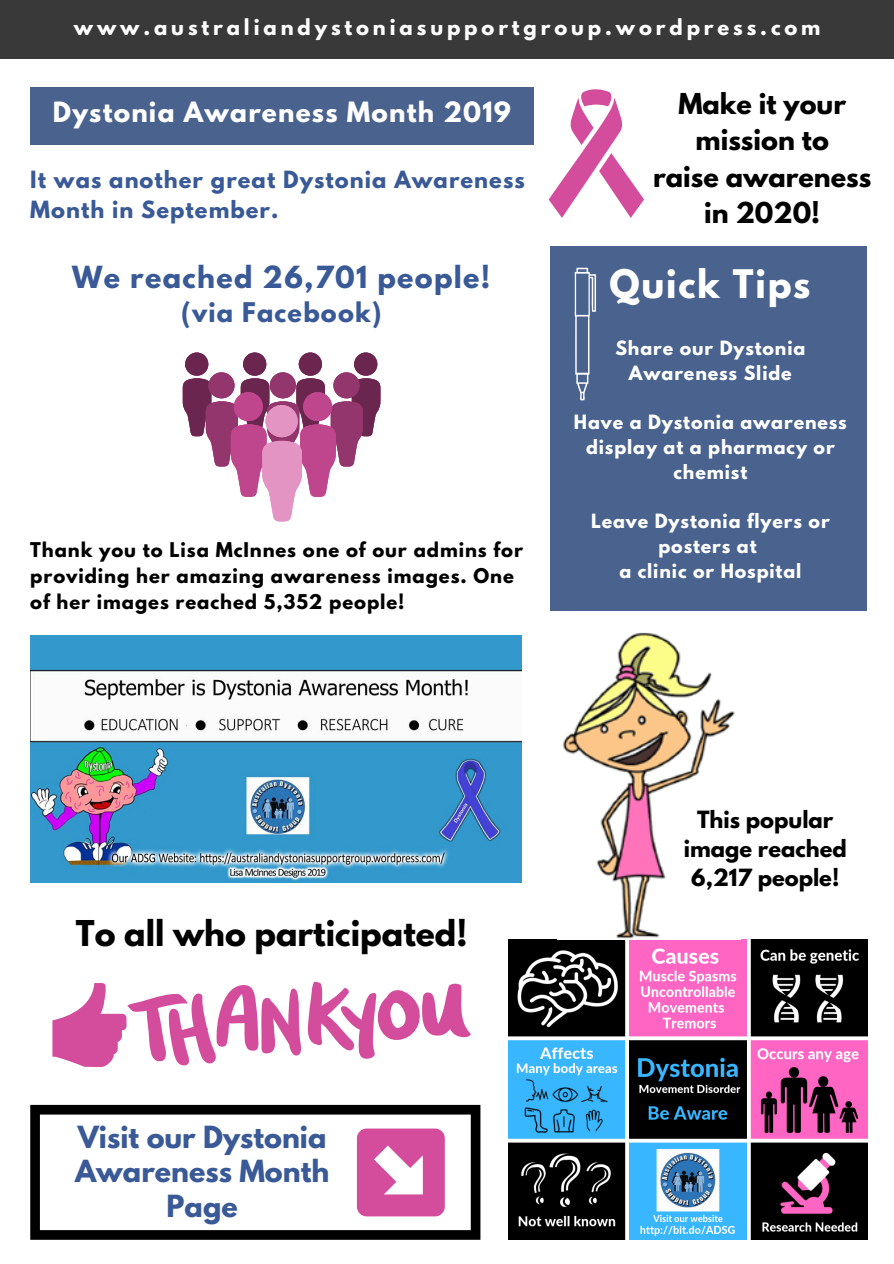
<style>
.page{position:relative;width:894px;height:1264px;background:#fff}
.page>*{position:absolute;margin:0;border:0;box-sizing:border-box;transform-origin:0 0}
.t1{font:700 34.95px "League Spartan";letter-spacing:.05em;color:#fff}
.t2{font:700 31.5px "League Spartan";color:#000}
.t3{font:700 27px/34.2px "League Spartan";color:#395a97;text-align:center}
.t4{font:700 27px "League Spartan";letter-spacing:.05em;color:#395a97}
.t5{font:700 25.5px/36.2px "League Spartan";color:#000;text-align:center}
.t6{font:700 24.75px "League Spartan";letter-spacing:.05em;color:#fff}
.t7{font:700 24px "League Spartan";letter-spacing:.05em;color:#395a97}
.t8{font:700 21px/29.2px "League Spartan";letter-spacing:.05em;color:#395a97}
.t9{font:700 21px/29.4px "League Spartan";color:#000;text-align:center}
.t10{font:700 19.5px "League Spartan";letter-spacing:.2em;color:#fff}
.t11{font:700 18px/26px "League Spartan";letter-spacing:.05em;color:#000}
.t12{font:700 17.4px/24.8px "League Spartan";letter-spacing:.05em;color:#fff;text-align:center}
</style>
<div class="page">
<div style="left:0;top:0;width:893px;height:59px;background:#393939"></div>
<div style="left:30px;top:87px;width:503px;height:57px;background:#49628e"></div>
<svg style="left:183px;top:352px;width:197px;height:169px"></svg>
<div style="left:265px;top:405px;width:33px;height:32px;background:#e494c3;border-radius:50%"></div>
<img style="left:30px;top:635px;width:491px;height:247px">
<img style="left:508px;top:939px;width:358px;height:300px">
<svg style="left:548px;top:89px;width:96px;height:129px"></svg>
<div style="left:550px;top:246px;width:317px;height:365px;background:#49628e"></div>
<img style="left:562px;top:632px;width:173px;height:307px">
<svg style="left:574px;top:267px;width:22px;height:133px"></svg>
<svg style="left:52px;top:981px;width:419px;height:85px"></svg>
<svg style="left:30px;top:1104px;width:450px;height:135px"></svg>
<div style="left:357px;top:1128px;width:87px;height:88px;background:#d34d9c;border-radius:10px"></div>
<svg style="left:374px;top:1145px;width:48px;height:49px"></svg>
<p class="t10" style="left:74px;top:18px;width:748px">www.australiandystoniasupportgroup.wordpress.com</p>
<h3 class="t6" style="left:53px;top:100px;width:459px">Dystonia Awareness Month 2019</h3>
<p class="t8" style="left:30px;top:168px;width:496px">It was another great Dystonia Awareness<br>Month in September.</p>
<h3 class="t4" style="left:72px;top:263px;width:419px">We reached 26,701 people!</h3>
<h3 class="t7" style="left:181px;top:301px;width:202px">(via Facebook)</h3>
<p class="t11" style="left:30px;top:539px;width:494px">Thank you to Lisa McInnes one of our admins for providing her amazing awareness images. One of her images reached 5,352 people!</p>
<h3 class="t5" style="left:653px;top:89px;width:220px">Make it your mission to<br>raise awareness in 2020!</h3>
<h1 class="t1" style="left:609px;top:266px;width:202px">Quick Tips</h1>
<p class="t12" style="left:615px;top:338px;width:191px">Share our Dystonia<br>Awareness Slide</p>
<p class="t12" style="left:573px;top:412px;width:274px">Have a Dystonia awareness display at a pharmacy or chemist</p>
<p class="t12" style="left:591px;top:511px;width:240px">Leave Dystonia flyers or posters at<br>a clinic or Hospital</p>
<h2 class="t2" style="left:76px;top:917px;width:393px">To all who participated!</h2>
<h3 class="t3" style="left:75px;top:1123px;width:255px">Visit our Dystonia<br>Awareness Month<br>Page</h3>
<p class="t9" style="left:683px;top:807px;width:164px">This popular image reached<br>6,217 people!</p>
</div>
